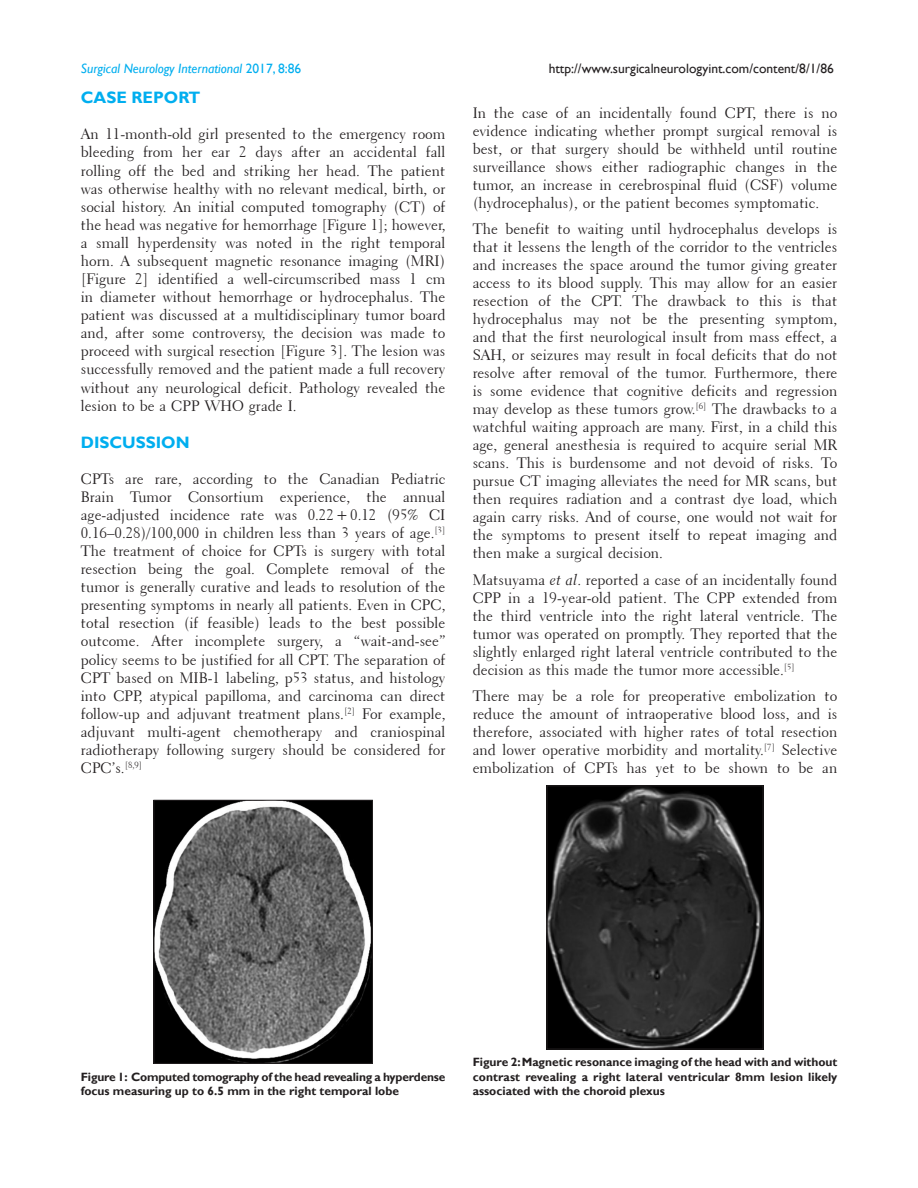
<style>
.page{position:relative;width:918px;height:1188px;background:#fff}
.page>*{position:absolute;margin:0;border:0;box-sizing:border-box;transform-origin:0 0}
.t1{font:700 16.5px "Gill Sans";color:#00aeef}
.TX{font:15px/18px "Transitional 521 BT Roman A";color:#231f20;text-align:justify}
.t2{font:13.5px "Gill Sans";color:#231f20}
.t3{font:italic 13.5px "Gill Sans";color:#00aeef}
.FGC{font:700 12px/14.4px "Gill Sans";color:#231f20}
.s1{font-style:normal}
.s2{font-family:"Transitional 521 BT Cursive A"}
</style>
<div class="page">
<img style="left:156px;top:802px;width:215px;height:260px">
<div style="left:154px;top:800px;width:219px;height:264px;border:1px solid #231f20"></div>
<img style="left:549px;top:788px;width:212px;height:259px">
<div style="left:547px;top:786px;width:216px;height:263px;border:1px solid #231f20"></div>
<p class="t3" style="left:81px;top:61px;width:222px">Surgical Neurology International <span class="s1">2017, 8:86</span></p>
<p class="t2" style="left:549px;top:61px;width:287px">http://www.surgicalneurologyint.com/content/8/1/86</p>
<h1 class="t1" style="left:81px;top:88px;width:121px">CASE REPORT</h1>
<p class="TX" style="left:81px;top:125px;width:366px">An 11‑month‑old girl presented to the emergency room bleeding from her ear 2 days after an accidental fall rolling off the bed and striking her head. The patient was otherwise healthy with no relevant medical, birth, or social history. An initial computed tomography (CT) of the head was negative for hemorrhage [Figure 1]; however, a small hyperdensity was noted in the right temporal horn. A subsequent magnetic resonance imaging (MRI) [Figure 2] identified a well‑circumscribed mass 1 cm in diameter without hemorrhage or hydrocephalus. The patient was discussed at a multidisciplinary tumor board and, after some controversy, the decision was made to proceed with surgical resection [Figure 3]. The lesion was successfully removed and the patient made a full recovery without any neurological deficit. Pathology revealed the lesion to be a CPP WHO grade I.</p>
<h1 class="t1" style="left:81px;top:432px;width:110px">DISCUSSION</h1>
<p class="TX" style="left:81px;top:470px;width:366px">CPTs are rare, according to the Canadian Pediatric Brain Tumor Consortium experience, the annual age‑adjusted incidence rate was 0.22+0.12 (95% CI 0.16–0.28)/100,000 in children less than 3 years of age.<sup>[3] </sup>The treatment of choice for CPTs is surgery with total resection being the goal. Complete removal of the tumor is generally curative and leads to resolution of the presenting symptoms in nearly all patients. Even in CPC, total resection (if feasible) leads to the best possible outcome. After incomplete surgery, a “wait‑and‑see” policy seems to be justified for all CPT. The separation of CPT based on MIB‑1 labeling, p53 status, and histology into CPP, atypical papilloma, and carcinoma can direct follow‑up and adjuvant treatment plans.<sup>[2]</sup> For example, adjuvant multi‑agent chemotherapy and craniospinal radiotherapy following surgery should be considered for CPC’s.<sup>[8,9]</sup></p>
<p class="TX" style="left:473px;top:104px;width:366px">In the case of an incidentally found CPT, there is no evidence indicating whether prompt surgical removal is best, or that surgery should be withheld until routine surveillance shows either radiographic changes in the tumor, an increase in cerebrospinal fluid (CSF) volume (hydrocephalus), or the patient becomes symptomatic.</p>
<p class="TX" style="left:473px;top:220px;width:366px">The benefit to waiting until hydrocephalus develops is that it lessens the length of the corridor to the ventricles and increases the space around the tumor giving greater access to its blood supply. This may allow for an easier resection of the CPT. The drawback to this is that hydrocephalus may not be the presenting symptom, and that the first neurological insult from mass effect, a SAH, or seizures may result in focal deficits that do not resolve after removal of the tumor. Furthermore, there is some evidence that cognitive deficits and regression may develop as these tumors grow.<sup>[6]</sup> The drawbacks to a watchful waiting approach are many. First, in a child this age, general anesthesia is required to acquire serial MR scans. This is burdensome and not devoid of risks. To pursue CT imaging alleviates the need for MR scans, but then requires radiation and a contrast dye load, which again carry risks. And of course, one would not wait for the symptoms to present itself to repeat imaging and then make a surgical decision.</p>
<p class="TX" style="left:473px;top:571px;width:366px">Matsuyama <span class="s2">et al</span>. reported a case of an incidentally found CPP in a 19‑year‑old patient. The CPP extended from the third ventricle into the right lateral ventricle. The tumor was operated on promptly. They reported that the slightly enlarged right lateral ventricle contributed to the decision as this made the tumor more accessible.<sup>[5]</sup></p>
<p class="TX" style="left:473px;top:687px;width:366px">There may be a role for preoperative embolization to reduce the amount of intraoperative blood loss, and is therefore, associated with higher rates of total resection and lower operative morbidity and mortality.<sup>[7]</sup> Selective embolization of CPTs has yet to be shown to be an</p>
<p class="FGC" style="left:81px;top:1070px;width:366px">Figure 1: Computed tomography of the head revealing a hyperdense focus measuring up to 6.5 mm in the right temporal lobe</p>
<p class="FGC" style="left:473px;top:1056px;width:366px;text-align:justify">Figure 2: Magnetic resonance imaging of the head with and without contrast revealing a right lateral ventricular 8mm lesion likely associated with the choroid plexus</p>
</div>
